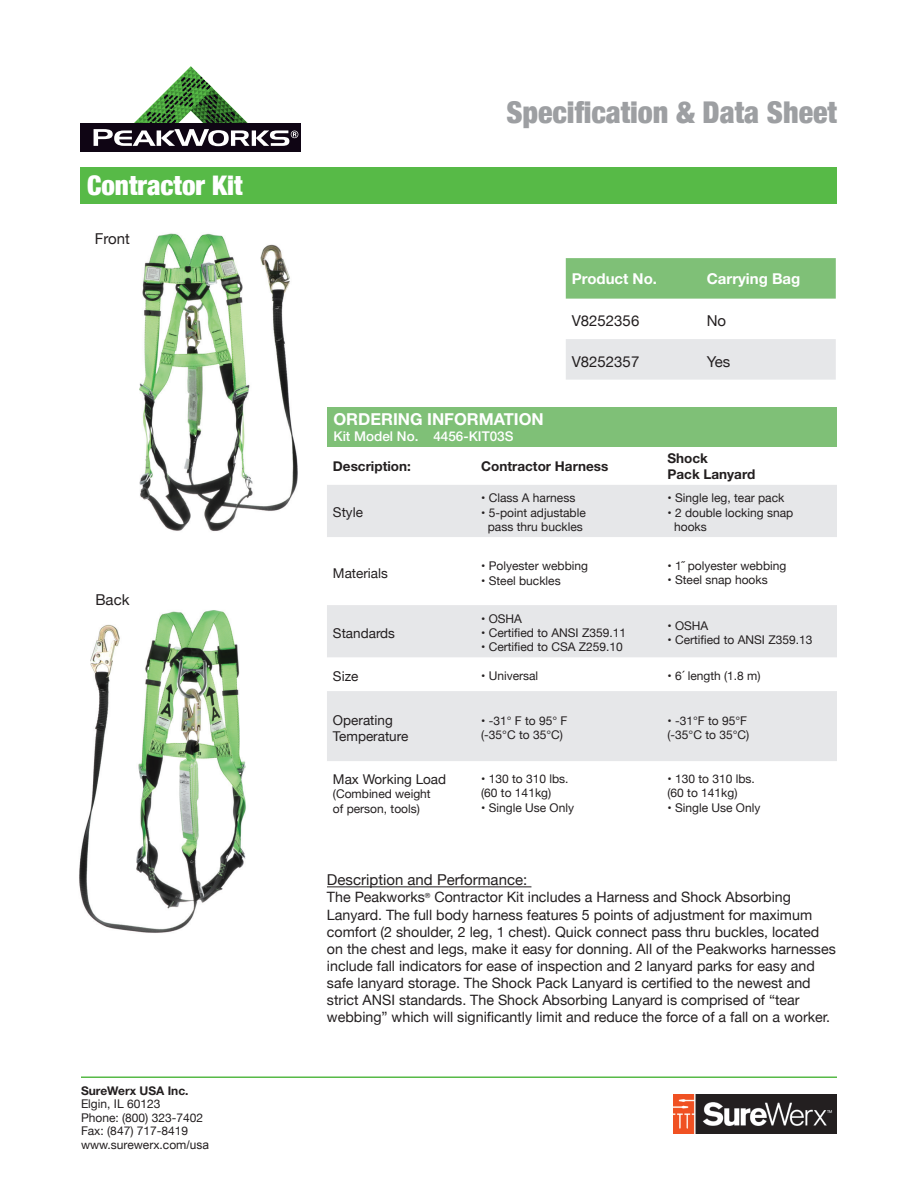
<style>
.page{position:relative;width:918px;height:1188px;background:#fff}
.page>*{position:absolute;margin:0;border:0;box-sizing:border-box;transform-origin:0 0}
.t1{font:900 condensed 30px "Helvetica Neue";color:#9d9fa2}
.t2{font:900 condensed 27px "Helvetica Neue";color:#fff}
.t3{font:700 16.5px "Helvetica Neue LT Std";color:#fff}
.t4{font:15px "Helvetica Neue";color:#231f20}
.t5{font:700 15px "Helvetica Neue LT Std";color:#fff}
.t6{font:14.25px/17.1px "Helvetica Neue";color:#231f20}
.t7{font:13.5px/16.2px "Helvetica Neue";color:#231f20}
.t8{font:700 13.5px/16.2px "Helvetica Neue LT Std";color:#231f20}
.t9{font:500 13.5px "Helvetica Neue LT Std";color:#fff}
.t10{font:12px/14.4px "Helvetica Neue";color:#231f20}
.t11{font:700 12px "Helvetica Neue LT Std";color:#231f20}
.s1{font-family:"Arial"}
</style>
<div class="page">
<img style="left:673px;top:1094px;width:164px;height:40px">
<div style="left:81px;top:124px;width:220px;height:28px;background:#0f0514"></div>
<svg style="left:94px;top:66px;width:204px;height:81px"></svg>
<div style="left:80px;top:167px;width:757px;height:36px;background:#57ba47"></div>
<hr style="left:81px;top:1076px;width:756px;height:2px;background:#57ba47">
<svg style="left:327px;top:485px;width:510px;height:276px;fill:#e6e7e9"></svg>
<div style="left:327px;top:408px;width:510px;height:39px;background:#7fc077"></div>
<img style="left:139px;top:233px;width:158px;height:298px">
<div style="left:566px;top:258px;width:270px;height:41px;background:#7fc077"></div>
<div style="left:566px;top:339px;width:270px;height:41px;background:#e6e7e9"></div>
<img style="left:79px;top:610px;width:167px;height:323px">
<hr style="left:327px;top:886px;width:204px;height:1px;background:#231f20">
<h2 class="t2" style="left:87px;top:163px;width:157px">Contractor Kit</h2>
<p class="t4" style="left:95px;top:228px;width:37px">Front</p>
<p class="t4" style="left:95px;top:589px;width:36px">Back</p>
<p class="t11" style="left:81px;top:1083px;width:109px">SureWerx USA Inc.</p>
<p class="t10" style="left:81px;top:1098px;width:130px;line-height:13.5px">Elgin, IL 60123<br>Phone: (800) 323-7402<br>Fax: (847) 717-8419 www.surewerx.com<span class="s1">/usa</span></p>
<h1 class="t1" style="left:506px;top:88px;width:332px">Specification &amp; Data Sheet</h1>
<p class="t3" style="left:333px;top:409px;width:212px">ORDERING INFORMATION</p>
<p class="t9" style="left:333px;top:428px;width:182px">Kit Model No. 4456-KIT03S</p>
<p class="t5" style="left:572px;top:269px;width:87px">Product No.</p>
<p class="t5" style="left:707px;top:269px;width:95px">Carrying Bag</p>
<p class="t4" style="left:572px;top:310px;width:69px">V8252356</p>
<p class="t4" style="left:707px;top:310px;width:21px">No</p>
<p class="t4" style="left:572px;top:350px;width:69px">V8252357</p>
<p class="t4" style="left:707px;top:350px;width:25px">Yes</p>
<p class="t8" style="left:333px;top:458px;width:79px">Description:</p>
<p class="t8" style="left:481px;top:458px;width:129px">Contractor Harness</p>
<p class="t8" style="left:668px;top:449px;width:89px">Shock<br>Pack Lanyard</p>
<p class="t7" style="left:333px;top:505px;width:31px">Style</p>
<p class="t10" style="left:481px;top:491px;width:96px">• Class A harness</p>
<p class="t10" style="left:481px;top:506px;width:106px;text-align:center">• 5-point adjustable pass thru buckles</p>
<p class="t10" style="left:668px;top:491px;width:118px">• Single leg, tear pack</p>
<p class="t10" style="left:674px;top:506px;width:121px;text-indent:-7px">• 2 double locking snap hooks</p>
<p class="t7" style="left:333px;top:565px;width:56px">Materials</p>
<p class="t10" style="left:481px;top:560px;width:108px">• Polyester webbing</p>
<p class="t10" style="left:481px;top:574px;width:81px">• Steel buckles</p>
<p class="t7" style="left:333px;top:626px;width:64px">Standards</p>
<p class="t10" style="left:481px;top:612px;width:42px">• OSHA</p>
<p class="t10" style="left:481px;top:626px;width:146px">• Certified to ANSI Z359.11</p>
<p class="t10" style="left:481px;top:641px;width:143px">• Certified to CSA Z259.10</p>
<p class="t10" style="left:668px;top:559px;width:120px">• 1˝ polyester webbing</p>
<p class="t10" style="left:668px;top:573px;width:102px">• Steel snap hooks</p>
<p class="t10" style="left:668px;top:619px;width:42px">• OSHA</p>
<p class="t10" style="left:668px;top:633px;width:146px">• Certified to ANSI Z359.13</p>
<p class="t7" style="left:333px;top:669px;width:27px">Size</p>
<p class="t10" style="left:481px;top:669px;width:59px">• Universal</p>
<p class="t10" style="left:668px;top:669px;width:95px">• 6´ length (1.8 m)</p>
<p class="t7" style="left:333px;top:713px;width:77px">Operating<br>Temperature</p>
<p class="t10" style="left:481px;top:714px;width:88px">• -31° F to 95° F (-35°C to 35°C)</p>
<p class="t10" style="left:668px;top:714px;width:83px">• -31°F to 95°F (-35°C to 35°C)</p>
<p class="t7" style="left:333px;top:772px;width:115px">Max Working Load</p>
<p class="t10" style="left:333px;top:787px;width:99px">(Combined weight of person, tools)</p>
<p class="t10" style="left:481px;top:772px;width:89px">• 130 to 310 lbs. (60 to 141kg)</p>
<p class="t10" style="left:481px;top:801px;width:94px">• Single Use Only</p>
<p class="t10" style="left:668px;top:772px;width:89px">• 130 to 310 lbs. (60 to 141kg)</p>
<p class="t10" style="left:668px;top:801px;width:94px">• Single Use Only</p>
<p class="t4" style="left:327px;top:869px;width:202px">Description and Performance:</p>
<p class="t6" style="left:327px;top:890px;width:510px">The Peakworks<sup>®</sup> Contractor Kit includes a Harness and Shock Absorbing Lanyard. The full body harness features 5 points of adjustment for maximum comfort (2 shoulder, 2 leg, 1 chest). Quick connect pass thru buckles, located on the chest and legs, make it easy for donning. All of the Peakworks harnesses include fall indicators for ease of inspection and 2 lanyard parks for easy and safe lanyard storage. The Shock Pack Lanyard is certified to the newest and strict ANSI standards. The Shock Absorbing Lanyard is comprised of “tear webbing” which will significantly limit and reduce the force of a fall on a worker.</p>
</div>
